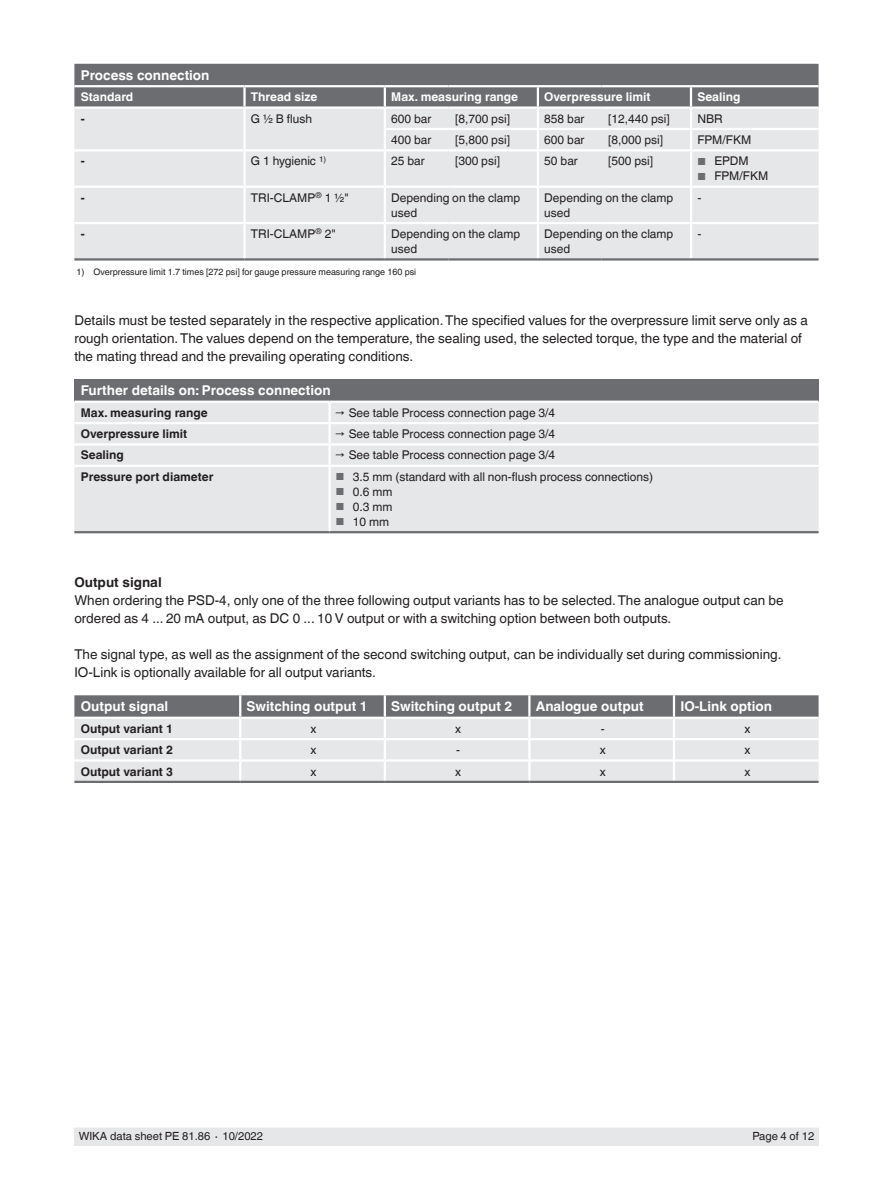
<style>
.page{position:relative;width:893px;height:1188px;background:#fff}
.page>*{position:absolute;margin:0;border:0;box-sizing:border-box;transform-origin:0 0}
.t1{font:13.5px/18px "Helvetica World";color:#231f20}
.t2{font:700 13.5px "Helvetica World";color:#fff}
.t3{font:700 13.5px "Helvetica World";color:#231f20}
.t4{font:12px/15px "Helvetica World";color:#231f20}
.t5{font:700 12px "Helvetica World";color:#231f20}
.t6{font:700 12px "Helvetica World";color:#fff}
.t7{font:11.25px "Helvetica World";color:#231f20}
.t8{font:9px "Helvetica World";color:#231f20}
.s1{font-size:10.2px;color:#6c6d70}
</style>
<div class="page">
<div style="left:74px;top:1128px;width:745px;height:17px;background:#e6e7e9"></div>
<div style="left:74px;top:151px;width:745px;height:107px;background:#e6e7e9"></div>
<hr style="left:74px;top:222px;width:170px;height:2px;background:#fff">
<hr style="left:244px;top:222px;width:141px;height:2px;background:#fff">
<hr style="left:385px;top:222px;width:64px;height:2px;background:#fff">
<hr style="left:449px;top:222px;width:89px;height:2px;background:#fff">
<hr style="left:538px;top:222px;width:64px;height:2px;background:#fff">
<hr style="left:602px;top:222px;width:89px;height:2px;background:#fff">
<hr style="left:691px;top:222px;width:128px;height:2px;background:#fff">
<svg style="left:74px;top:64px;width:745px;height:85px;background:#aeafb2"></svg>
<hr style="left:243px;top:151px;width:3px;height:35px;background:#fff">
<hr style="left:384px;top:151px;width:2px;height:35px;background:#fff">
<hr style="left:537px;top:151px;width:2px;height:35px;background:#fff">
<hr style="left:690px;top:151px;width:2px;height:35px;background:#fff">
<hr style="left:74px;top:186px;width:170px;height:2px;background:#fff">
<hr style="left:244px;top:186px;width:141px;height:2px;background:#fff">
<hr style="left:243px;top:188px;width:3px;height:34px;background:#fff">
<hr style="left:385px;top:186px;width:64px;height:2px;background:#fff">
<hr style="left:384px;top:188px;width:2px;height:34px;background:#fff">
<hr style="left:449px;top:186px;width:89px;height:2px;background:#fff">
<hr style="left:538px;top:186px;width:64px;height:2px;background:#fff">
<hr style="left:537px;top:188px;width:2px;height:34px;background:#fff">
<hr style="left:602px;top:186px;width:89px;height:2px;background:#fff">
<hr style="left:691px;top:186px;width:128px;height:2px;background:#fff">
<hr style="left:690px;top:188px;width:2px;height:34px;background:#fff">
<hr style="left:243px;top:224px;width:3px;height:34px;background:#fff">
<hr style="left:384px;top:224px;width:2px;height:34px;background:#fff">
<hr style="left:537px;top:224px;width:2px;height:34px;background:#fff">
<hr style="left:690px;top:224px;width:2px;height:34px;background:#fff">
<hr style="left:74px;top:258px;width:170px;height:3px;background:#6c6d70">
<hr style="left:244px;top:258px;width:141px;height:3px;background:#6c6d70">
<hr style="left:385px;top:258px;width:64px;height:3px;background:#6c6d70">
<hr style="left:449px;top:258px;width:89px;height:3px;background:#6c6d70">
<hr style="left:538px;top:258px;width:64px;height:3px;background:#6c6d70">
<hr style="left:602px;top:258px;width:89px;height:3px;background:#6c6d70">
<hr style="left:691px;top:258px;width:128px;height:3px;background:#6c6d70">
<div style="left:74px;top:379px;width:745px;height:23px;background:#6c6d70"></div>
<div style="left:74px;top:403px;width:745px;height:128px;background:#e6e7e9"></div>
<hr style="left:74px;top:531px;width:256px;height:2px;background:#6c6d70">
<hr style="left:330px;top:531px;width:489px;height:2px;background:#6c6d70">
<hr style="left:74px;top:401px;width:256px;height:2px;background:#fff">
<hr style="left:330px;top:401px;width:489px;height:2px;background:#fff">
<hr style="left:328px;top:403px;width:3px;height:19px;background:#fff">
<hr style="left:74px;top:422px;width:256px;height:2px;background:#fff">
<hr style="left:330px;top:422px;width:489px;height:2px;background:#fff">
<hr style="left:328px;top:424px;width:3px;height:19px;background:#fff">
<hr style="left:74px;top:443px;width:256px;height:3px;background:#fff">
<hr style="left:330px;top:443px;width:489px;height:3px;background:#fff">
<hr style="left:328px;top:446px;width:3px;height:19px;background:#fff">
<hr style="left:74px;top:465px;width:256px;height:2px;background:#fff">
<hr style="left:330px;top:465px;width:489px;height:2px;background:#fff">
<hr style="left:328px;top:467px;width:3px;height:64px;background:#fff">
<svg style="left:74px;top:695px;width:745px;height:86px;background:#cacbcd"></svg>
<hr style="left:74px;top:781px;width:166px;height:2px;background:#6c6d70">
<hr style="left:240px;top:781px;width:145px;height:2px;background:#6c6d70">
<hr style="left:385px;top:781px;width:144px;height:2px;background:#6c6d70">
<hr style="left:529px;top:781px;width:145px;height:2px;background:#6c6d70">
<hr style="left:674px;top:781px;width:145px;height:2px;background:#6c6d70">
<p class="t2" style="left:81px;top:67px;width:130px">Process connection</p>
<p class="t6" style="left:81px;top:90px;width:54px">Standard</p>
<p class="t6" style="left:251px;top:90px;width:68px">Thread size</p>
<p class="t6" style="left:391px;top:90px;width:128px">Max. measuring range</p>
<p class="t6" style="left:544px;top:90px;width:108px">Overpressure limit</p>
<p class="t6" style="left:697px;top:90px;width:45px">Sealing</p>
<p class="t5" style="left:81px;top:111px;width:5px">-</p>
<p class="t4" style="left:251px;top:111px;width:63px">G ½ B flush</p>
<p class="t4" style="left:391px;top:111px;width:42px">600 bar</p>
<p class="t4" style="left:455px;top:111px;width:57px">[8,700 psi]</p>
<p class="t4" style="left:544px;top:111px;width:42px">858 bar</p>
<p class="t4" style="left:608px;top:111px;width:63px">[12,440 psi]</p>
<p class="t4" style="left:697px;top:111px;width:27px">NBR</p>
<p class="t4" style="left:391px;top:132px;width:42px">400 bar</p>
<p class="t4" style="left:455px;top:132px;width:57px">[5,800 psi]</p>
<p class="t4" style="left:544px;top:132px;width:42px">600 bar</p>
<p class="t4" style="left:608px;top:132px;width:57px">[8,000 psi]</p>
<p class="t4" style="left:697px;top:132px;width:55px">FPM/FKM</p>
<p class="t5" style="left:81px;top:154px;width:5px">-</p>
<p class="t4" style="left:251px;top:154px;width:77px">G 1 hygienic <sup>1)</sup></p>
<p class="t4" style="left:391px;top:154px;width:35px">25 bar</p>
<p class="t4" style="left:455px;top:154px;width:47px">[300 psi]</p>
<p class="t4" style="left:544px;top:154px;width:35px">50 bar</p>
<p class="t4" style="left:608px;top:154px;width:47px">[500 psi]</p>
<p class="t4" style="left:697px;top:154px;width:53px"><span class="s1">■</span> EPDM</p>
<p class="t4" style="left:697px;top:169px;width:72px"><span class="s1">■</span> FPM/FKM</p>
<p class="t5" style="left:81px;top:191px;width:5px">-</p>
<p class="t4" style="left:251px;top:190px;width:99px">TRI-CLAMP<sup>®</sup> 1 ½"</p>
<p class="t4" style="left:391px;top:190px;width:130px">Depending on the clamp used</p>
<p class="t4" style="left:544px;top:190px;width:130px">Depending on the clamp used</p>
<p class="t4" style="left:697px;top:190px;width:5px">-</p>
<p class="t5" style="left:81px;top:227px;width:5px">-</p>
<p class="t4" style="left:251px;top:226px;width:86px">TRI-CLAMP<sup>®</sup> 2"</p>
<p class="t4" style="left:391px;top:226px;width:130px">Depending on the clamp used</p>
<p class="t4" style="left:544px;top:226px;width:130px">Depending on the clamp used</p>
<p class="t4" style="left:697px;top:226px;width:5px">-</p>
<p class="t8" style="left:77px;top:267px;width:341px">1) Overpressure limit 1.7 times [272 psi] for gauge pressure measuring range 160 psi</p>
<p class="t1" style="left:74px;top:312px;width:735px">Details must be tested separately in the respective application. The specified values for the overpressure limit serve only as a rough orientation. The values depend on the temperature, the sealing used, the selected torque, the type and the material of the mating thread and the prevailing operating conditions.</p>
<p class="t2" style="left:81px;top:383px;width:251px">Further details on: Process connection</p>
<p class="t5" style="left:81px;top:406px;width:128px">Max. measuring range</p>
<p class="t4" style="left:336px;top:405px;width:221px">→ See table Process connection page 3/4</p>
<p class="t5" style="left:81px;top:427px;width:108px">Overpressure limit</p>
<p class="t4" style="left:336px;top:426px;width:221px">→ See table Process connection page 3/4</p>
<p class="t5" style="left:81px;top:448px;width:45px">Sealing</p>
<p class="t4" style="left:336px;top:448px;width:221px">→ See table Process connection page 3/4</p>
<p class="t5" style="left:81px;top:470px;width:134px">Pressure port diameter</p>
<p class="t4" style="left:336px;top:469px;width:319px"><span class="s1">■</span> 3.5 mm (standard with all non-flush process connections)</p>
<p class="t4" style="left:336px;top:484px;width:58px"><span class="s1">■</span> 0.6 mm</p>
<p class="t4" style="left:336px;top:499px;width:58px"><span class="s1">■</span> 0.3 mm</p>
<p class="t4" style="left:336px;top:514px;width:55px"><span class="s1">■</span> 10 mm</p>
<p class="t3" style="left:74px;top:575px;width:89px">Output signal</p>
<p class="t1" style="left:74px;top:592px;width:711px">When ordering the PSD-4, only one of the three following output variants has to be selected. The analogue output can be ordered as 4 ... 20 mA output, as DC 0 ... 10 V output or with a switching option between both outputs.</p>
<p class="t1" style="left:74px;top:646px;width:708px">The signal type, as well as the assignment of the second switching output, can be individually set during commissioning.<br>IO-Link is optionally available for all output variants.</p>
<p class="t2" style="left:81px;top:699px;width:89px">Output signal</p>
<p class="t2" style="left:247px;top:699px;width:123px">Switching output 1</p>
<p class="t2" style="left:391px;top:699px;width:123px">Switching output 2</p>
<p class="t2" style="left:536px;top:699px;width:109px">Analogue output</p>
<p class="t2" style="left:680px;top:699px;width:93px">IO-Link option</p>
<p class="t5" style="left:81px;top:722px;width:94px">Output variant 1</p>
<p class="t4" style="left:311px;top:721px;width:7px">x</p>
<p class="t4" style="left:455px;top:721px;width:7px">x</p>
<p class="t4" style="left:601px;top:721px;width:5px">-</p>
<p class="t4" style="left:744px;top:721px;width:7px">x</p>
<p class="t5" style="left:81px;top:743px;width:94px">Output variant 2</p>
<p class="t4" style="left:311px;top:742px;width:7px">x</p>
<p class="t4" style="left:456px;top:742px;width:5px">-</p>
<p class="t4" style="left:600px;top:742px;width:7px">x</p>
<p class="t4" style="left:744px;top:742px;width:7px">x</p>
<p class="t5" style="left:81px;top:764px;width:94px">Output variant 3</p>
<p class="t4" style="left:311px;top:764px;width:7px">x</p>
<p class="t4" style="left:455px;top:764px;width:7px">x</p>
<p class="t4" style="left:600px;top:764px;width:7px">x</p>
<p class="t4" style="left:744px;top:764px;width:7px">x</p>
<p class="t7" style="left:79px;top:1130px;width:186px">WIKA data sheet PE 81.86 ∙ 10/2022</p>
<p class="t7" style="left:752px;top:1130px;width:63px">Page 4 of 12</p>
</div>
